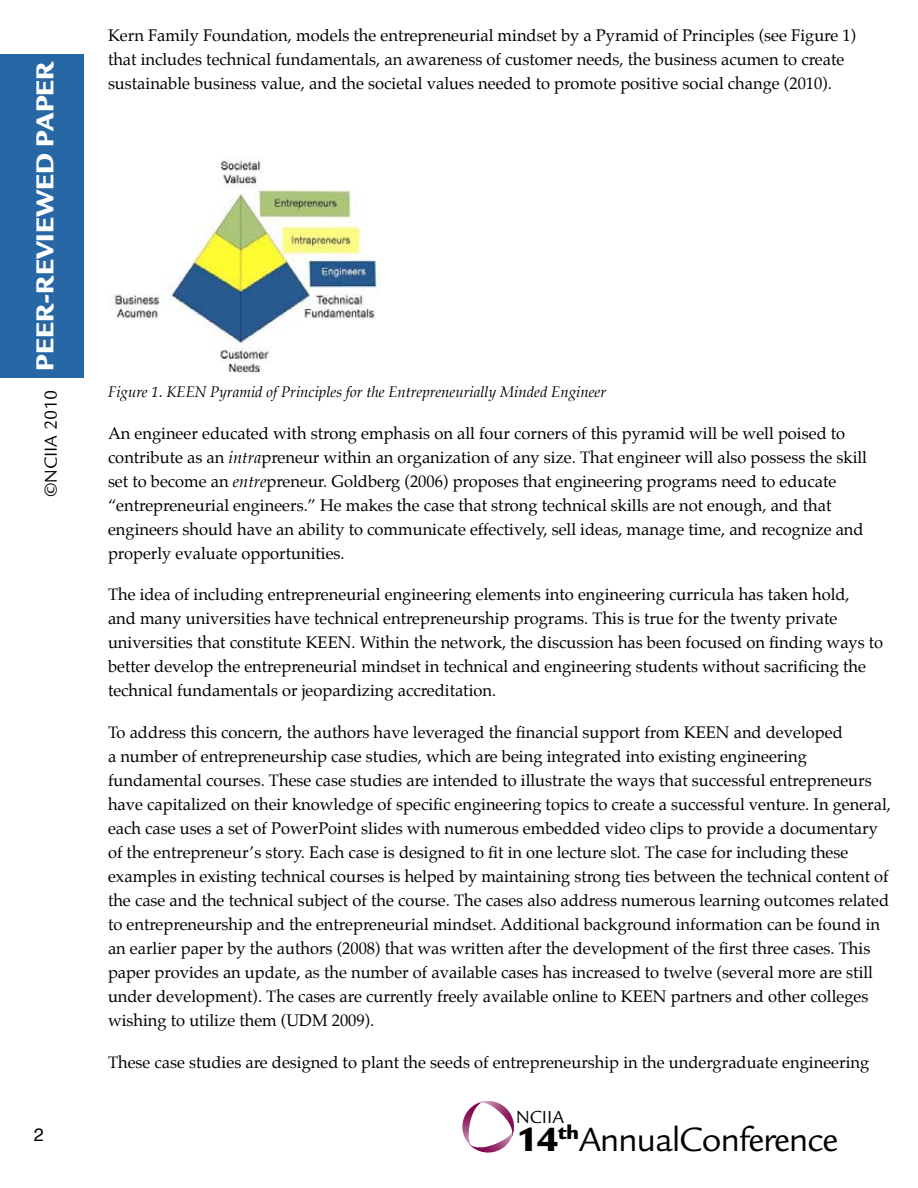
<style>
.page{position:relative;width:918px;height:1188px;background:#fff}
.page>*{position:absolute;margin:0;border:0;box-sizing:border-box;transform-origin:0 0}
.t1{font:34.8px "Legacy Sans";letter-spacing:-.04em;color:#010101}
.t2{font:900 25.35px "Legacy Sans";color:#fff}
.t3{font:18px "Legacy Sans";color:#000}
.t4{font:18px "Legacy Sans";color:#010101}
.t5{font:18px "Helvetica";color:#000}
.t6{font:16.5px/24px "Palatino";color:#000}
.t7{font:italic 15px "Palatino";color:#000}
.s1{font-style:italic}
.s2{font-weight:900}
</style>
<div class="page">
<div style="left:0;top:54px;width:84px;height:324px;background:#2767a5"></div>
<svg style="left:462px;top:1101px;width:52px;height:52px"></svg>
<img style="left:115px;top:160px;width:266px;height:213px">
<h2 class="t2" style="left:29px;top:371px;width:311px;rotate:-90deg">PEER-REVIEWED PAPER</h2>
<p class="t3" style="left:40px;top:497px;width:109px;rotate:-90deg">©NCIIA 2010</p>
<p class="t6" style="left:108px;top:23px;width:750px">Kern Family Foundation, models the entrepreneurial mindset by a Pyramid of Principles (see Figure 1) that includes technical fundamentals, an awareness of customer needs, the business acumen to create sustainable business value, and the societal values needed to promote positive social change (2010).</p>
<p class="t7" style="left:108px;top:380px;width:500px">Figure 1. KEEN Pyramid of Principles for the Entrepreneurially Minded Engineer</p>
<p class="t6" style="left:108px;top:421px;width:761px">An engineer educated with strong emphasis on all four corners of this pyramid will be well poised to contribute as an <span class="s1">intra</span>preneur within an organization of any size. That engineer will also possess the skill set to become an <span class="s1">entre</span>preneur. Goldberg (2006) proposes that engineering programs need to educate “entrepreneurial engineers.” He makes the case that strong technical skills are not enough, and that engineers should have an ability to communicate effectively, sell ideas, manage time, and recognize and properly evaluate opportunities.</p>
<p class="t6" style="left:108px;top:583px;width:777px">The idea of including entrepreneurial engineering elements into engineering curricula has taken hold,<br>and many universities have technical entrepreneurship programs. This is true for the twenty private universities that constitute KEEN. Within the network, the discussion has been focused on finding ways to better develop the entrepreneurial mindset in technical and engineering students without sacrificing the technical fundamentals or jeopardizing accreditation.</p>
<p class="t6" style="left:108px;top:720px;width:785px">To address this concern, the authors have leveraged the financial support from KEEN and developed<br>a number of entrepreneurship case studies, which are being integrated into existing engineering fundamental courses. These case studies are intended to illustrate the ways that successful entrepreneurs have capitalized on their knowledge of specific engineering topics to create a successful venture. In general, each case uses a set of PowerPoint slides with numerous embedded video clips to provide a documentary of the entrepreneur’s story. Each case is designed to fit in one lecture slot. The case for including these examples in existing technical courses is helped by maintaining strong ties between the technical content of the case and the technical subject of the course. The cases also address numerous learning outcomes related to entrepreneurship and the entrepreneurial mindset. Additional background information can be found in an earlier paper by the authors (2008) that was written after the development of the first three cases. This paper provides an update, as the number of available cases has increased to twelve (several more are still under development). The cases are currently freely available online to KEEN partners and other colleges wishing to utilize them (UDM 2009).</p>
<p class="t6" style="left:108px;top:1050px;width:763px">These case studies are designed to plant the seeds of entrepreneurship in the undergraduate engineering</p>
<p class="t4" style="left:516px;top:1107px;width:50px">NCIIA</p>
<p class="t5" style="left:34px;top:1121px;width:12px">2</p>
<h1 class="t1" style="left:516px;top:1119px;width:323px"><span class="s2">14</span><sup>th</sup>AnnualConference</h1>
</div>
